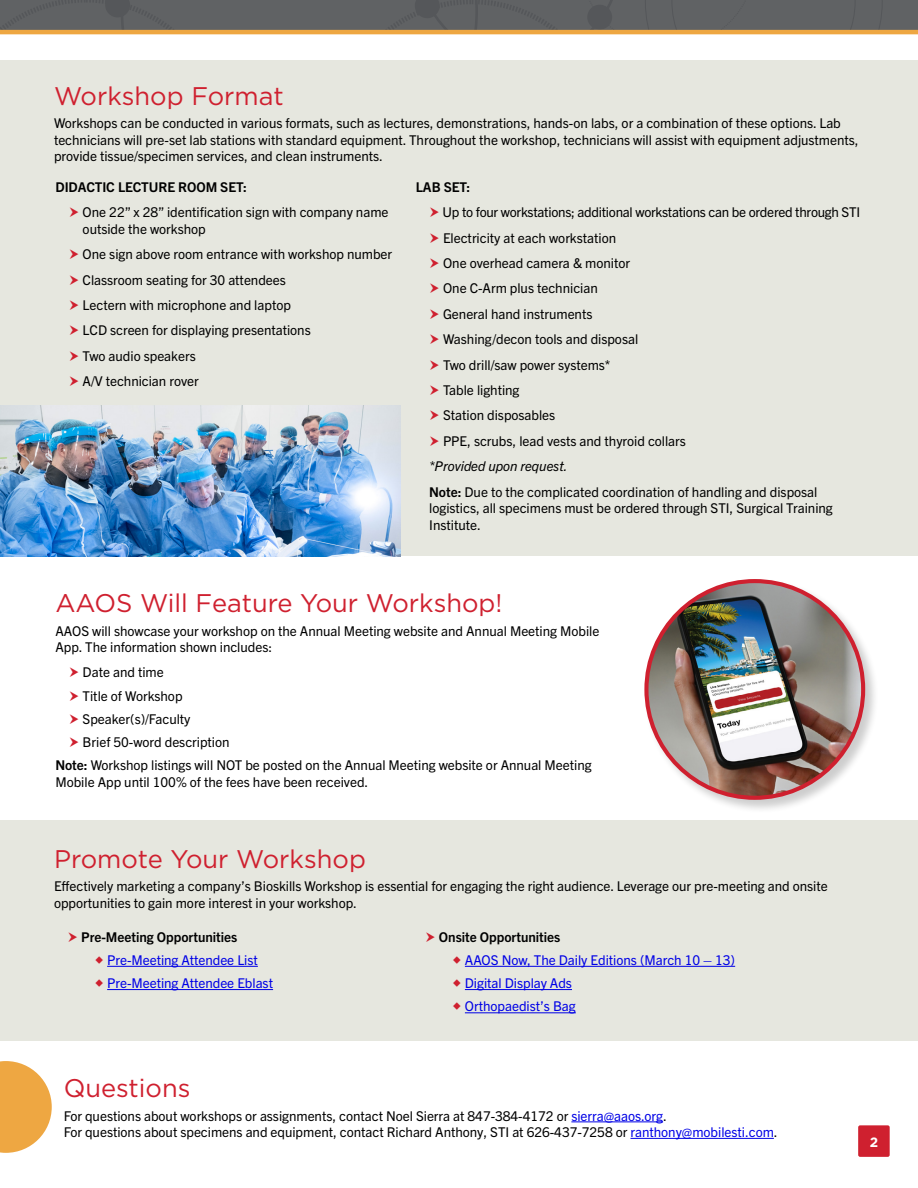
<style>
.page{position:relative;width:918px;height:1188px;background:#fff}
.page>*{position:absolute;margin:0;border:0;box-sizing:border-box;transform-origin:0 0}
.t1{font:25.5px "Gotham";color:#cf202f}
.t2{font:13.5px/25.3px "Trade Gothic Next LT Pro";letter-spacing:-.005em;color:#000}
.t3{font:13.5px/23.2px "Trade Gothic Next LT Pro";letter-spacing:-.005em;color:#0000e6}
.t4{font:700 13.5px "Trade Gothic Next LT Pro";letter-spacing:-.005em;color:#000}
.t5{font:700 13.5px "Gotham";color:#fff}
.s1{font-style:italic}
.s2{font-weight:700}
.s3{color:#0000e6}
</style>
<div class="page">
<div style="left:858px;top:1125px;width:32px;height:32px;background:#cf202f;border-radius:2px"></div>
<div style="left:0;top:0;width:918px;height:31px;background:#606264"></div>
<svg style="left:0;top:0;width:883px;height:30px"></svg>
<div style="left:587px;top:5px;width:25px;height:25px;background:#55575a;border-radius:50%"></div>
<hr style="left:0;top:30px;width:918px;height:4px;background:#eea742">
<div style="left:0;top:820px;width:918px;height:221px;background:#e6e7df"></div>
<div style="left:0;top:61px;width:918px;height:495px;background:#e6e7df"></div>
<hr style="left:107px;top:966px;width:151px;height:1px;background:#0000e6">
<hr style="left:107px;top:989px;width:166px;height:1px;background:#0000e6">
<hr style="left:465px;top:966px;width:270px;height:1px;background:#0000e6">
<hr style="left:465px;top:989px;width:107px;height:1px;background:#0000e6">
<hr style="left:465px;top:1012px;width:111px;height:1px;background:#0000e6">
<div style="left:643px;top:577px;width:236px;height:236px;background:#000;opacity:.2"></div>
<img style="left:646px;top:581px;width:217px;height:217px;border-radius:108px">
<hr style="left:571px;top:1122px;width:92px;height:1px;background:#0000e6">
<hr style="left:630px;top:1138px;width:144px;height:1px;background:#0000e6">
<svg style="left:0;top:1061px;width:52px;height:92px"></svg>
<img style="left:0;top:405px;width:401px;height:151px">
<h1 class="t1" style="left:54px;top:80px;width:231px">Workshop Format</h1>
<p class="t2" style="left:54px;top:114px;width:806px;line-height:16.5px">Workshops can be conducted in various formats, such as lectures, demonstrations, hands-on labs, or a combination of these options. Lab technicians will pre-set lab stations with standard equipment. Throughout the workshop, technicians will assist with equipment adjustments, provide tissue/specimen services, and clean instruments.</p>
<p class="t4" style="left:55px;top:178px;width:193px">DIDACTIC LECTURE ROOM SET:</p>
<p class="t2" style="left:83px;top:203px;width:307px;line-height:16.5px">One 22” x 28” identification sign with company name outside the workshop</p>
<p class="t2" style="left:83px;top:241px;width:311px">One sign above room entrance with workshop number Classroom seating for 30 attendees<br>Lectern with microphone and laptop<br>LCD screen for displaying presentations<br>Two audio speakers<br>A/V technician rover</p>
<p class="t4" style="left:416px;top:177px;width:56px">LAB SET:</p>
<p class="t2" style="left:443px;top:199px;width:419px">Up to four workstations; additional workstations can be ordered through STI Electricity at each workstation<br>One overhead camera &amp; monitor<br>One C-Arm plus technician<br>General hand instruments<br>Washing/decon tools and disposal<br>Two drill/saw power systems*<br>Table lighting<br>Station disposables<br>PPE, scrubs, lead vests and thyroid collars</p>
<p class="t2" style="left:429px;top:453px;width:390px"><span class="s1">*Provided upon request.<br></span><span class="s2">Note:</span> Due to the complicated coordination of handling and disposal</p>
<p class="t2" style="left:429px;top:499px;width:405px;line-height:16.5px">logistics, all specimens must be ordered through STI, Surgical Training<br>Institute.</p>
<h1 class="t1" style="left:55px;top:587px;width:449px">AAOS Will Feature Your Workshop!</h1>
<p class="t2" style="left:55px;top:622px;width:545px;line-height:16.5px">AAOS will showcase your workshop on the Annual Meeting website and Annual Meeting Mobile<br>App. The information shown includes:</p>
<p class="t2" style="left:83px;top:659px;width:83px">Date and time</p>
<p class="t2" style="left:83px;top:682px;width:101px">Title of Workshop</p>
<p class="t2" style="left:83px;top:705px;width:109px">Speaker(s)/Faculty</p>
<p class="t2" style="left:83px;top:729px;width:148px">Brief 50-word description</p>
<p class="t2" style="left:55px;top:752px;width:538px"><span class="s2">Note:</span> Workshop listings will NOT be posted on the Annual Meeting website or Annual Meeting</p>
<p class="t2" style="left:55px;top:768px;width:314px">Mobile App until 100% of the fees have been received.</p>
<h1 class="t1" style="left:54px;top:843px;width:313px">Promote Your Workshop</h1>
<p class="t2" style="left:54px;top:877px;width:775px;line-height:16.5px">Effectively marketing a company’s Bioskills Workshop is essential for engaging the right audience. Leverage our pre-meeting and onsite opportunities to gain more interest in your workshop.</p>
<p class="t4" style="left:81px;top:927px;width:158px">Pre-Meeting Opportunities</p>
<p class="t3" style="left:107px;top:948px;width:167px">Pre-Meeting Attendee List<br>Pre-Meeting Attendee Eblast</p>
<p class="t4" style="left:439px;top:927px;width:123px">Onsite Opportunities</p>
<p class="t3" style="left:465px;top:948px;width:272px">AAOS Now, The Daily Editions (March 10 – 13)<br>Digital Display Ads<br>Orthopaedist’s Bag</p>
<h1 class="t1" style="left:64px;top:1072px;width:128px">Questions</h1>
<p class="t2" style="left:64px;top:1106px;width:715px;line-height:16.5px">For questions about workshops or assignments, contact Noel Sierra at 847-384-4172 or <span class="s3">sierra@aaos.org</span>.<br>For questions about specimens and equipment, contact Richard Anthony, STI at 626-437-7258 or <span class="s3">ranthony@mobilesti.com</span>.</p>
<p class="t5" style="left:870px;top:1133px;width:10px">2</p>
</div>
